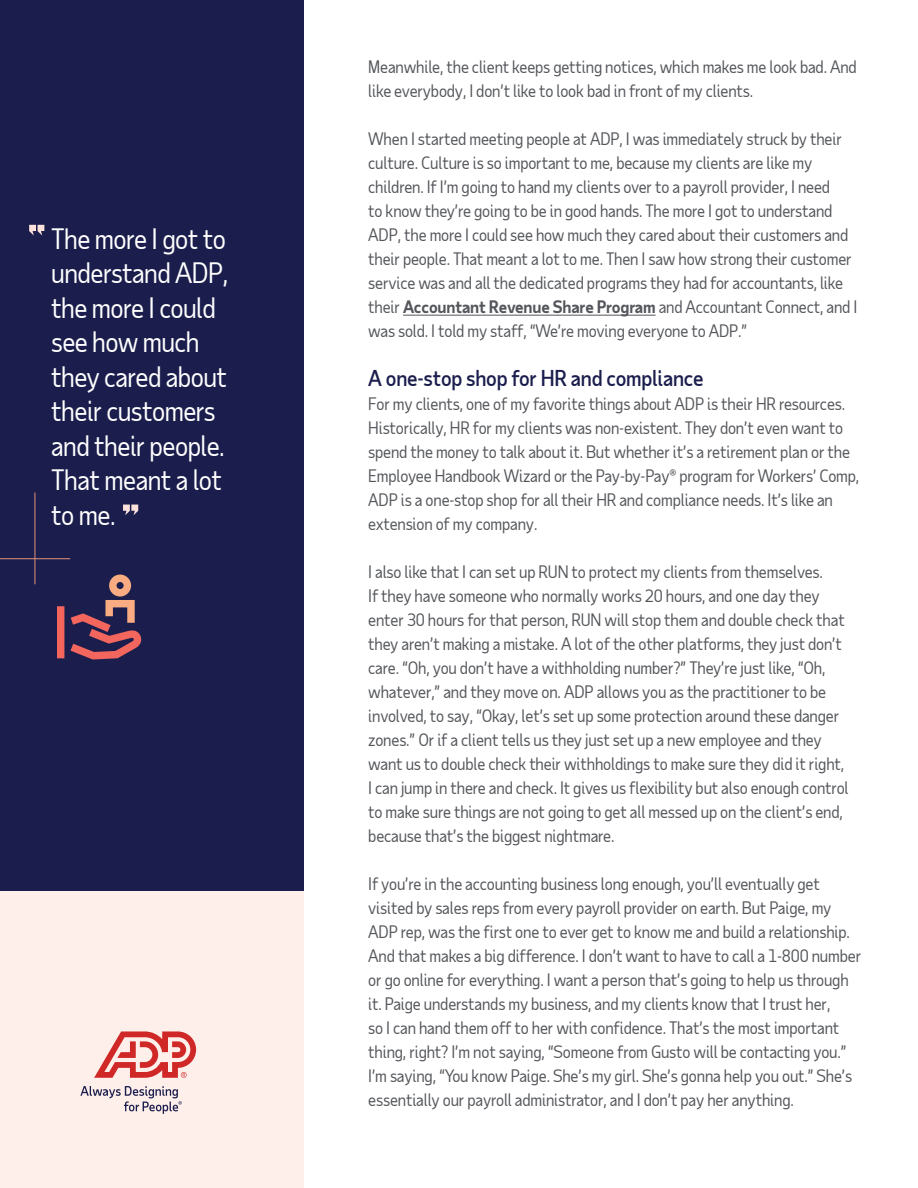
<style>
.page{position:relative;width:918px;height:1188px;background:#fff}
.page>*{position:absolute;margin:0;border:0;box-sizing:border-box;transform-origin:0 0}
.t1{font:27px/34.5px "Taub Sans";letter-spacing:-.02em;color:#fff}
.t2{font:500 21px "Taub Sans";letter-spacing:-.01em;color:#1b1e4d}
.t3{font:16.5px/24px "Taub Sans";letter-spacing:-.01em;color:#54565b}
.s1{font-weight:700}
</style>
<div class="page">
<hr style="left:403px;top:315px;width:253px;height:1px;background:#54565b">
<div style="left:0;top:0;width:303px;height:891px;background:#1b1e4d"></div>
<div style="left:0;top:891px;width:303px;height:297px;background:#feefeb"></div>
<svg style="left:123px;top:505px;width:15px;height:10px"></svg>
<svg style="left:29px;top:225px;width:15px;height:11px"></svg>
<hr style="left:0;top:558px;width:70px;height:1px;background:#e39278">
<hr style="left:35px;top:492px;width:1px;height:92px;background:#e39278">
<svg style="left:80px;top:1086px;width:102px;height:28px"></svg>
<svg style="left:94px;top:1031px;width:102px;height:47px"></svg>
<svg style="left:57px;top:575px;width:85px;height:85px"></svg>
<h1 class="t1" style="left:51px;top:221px;width:179px">The more I got to understand ADP, the more I could see how much they cared about their customers and their people.<br>That meant a lot to me.</h1>
<p class="t3" style="left:368px;top:54px;width:490px">Meanwhile, the client keeps getting notices, which makes me look bad. And like everybody, I don’t like to look bad in front of my clients.</p>
<p class="t3" style="left:368px;top:127px;width:491px">When I started meeting people at ADP, I was immediately struck by their culture. Culture is so important to me, because my clients are like my children. If I’m going to hand my clients over to a payroll provider, I need<br>to know they’re going to be in good hands. The more I got to understand ADP, the more I could see how much they cared about their customers and their people. That meant a lot to me. Then I saw how strong their customer service was and all the dedicated programs they had for accountants, like their <span class="s1">Accountant Revenue Share Program</span> and Accountant Connect, and I was sold. I told my staff, “We’re moving everyone to ADP.”</p>
<p class="t2" style="left:368px;top:365px;width:337px">A one-stop shop for HR and compliance</p>
<p class="t3" style="left:368px;top:392px;width:493px">For my clients, one of my favorite things about ADP is their HR resources.<br>Historically, HR for my clients was non-existent. They don’t even want to spend the money to talk about it. But whether it’s a retirement plan or the Employee Handbook Wizard or the Pay-by-Pay® program for Workers’ Comp, ADP is a one-stop shop for all their HR and compliance needs. It’s like an extension of my company.</p>
<p class="t3" style="left:368px;top:560px;width:482px">I also like that I can set up RUN to protect my clients from themselves.<br>If they have someone who normally works 20 hours, and one day they enter 30 hours for that person, RUN will stop them and double check that they aren’t making a mistake. A lot of the other platforms, they just don’t care. “Oh, you don’t have a withholding number?” They’re just like, “Oh, whatever,” and they move on. ADP allows you as the practitioner to be involved, to say, “Okay, let’s set up some protection around these danger zones.” Or if a client tells us they just set up a new employee and they want us to double check their withholdings to make sure they did it right, I can jump in there and check. It gives us flexibility but also enough control to make sure things are not going to get all messed up on the client’s end, because that’s the biggest nightmare.</p>
<p class="t3" style="left:368px;top:872px;width:494px">If you’re in the accounting business long enough, you’ll eventually get visited by sales reps from every payroll provider on earth. But Paige, my ADP rep, was the first one to ever get to know me and build a relationship.<br>And that makes a big difference. I don’t want to have to call a 1-800 number or go online for everything. I want a person that’s going to help us through it. Paige understands my business, and my clients know that I trust her,<br>so I can hand them off to her with confidence. That’s the most important thing, right? I’m not saying, “Someone from Gusto will be contacting you.” I’m saying, “You know Paige. She’s my girl. She’s gonna help you out.” She’s essentially our payroll administrator, and I don’t pay her anything.</p>
</div>
